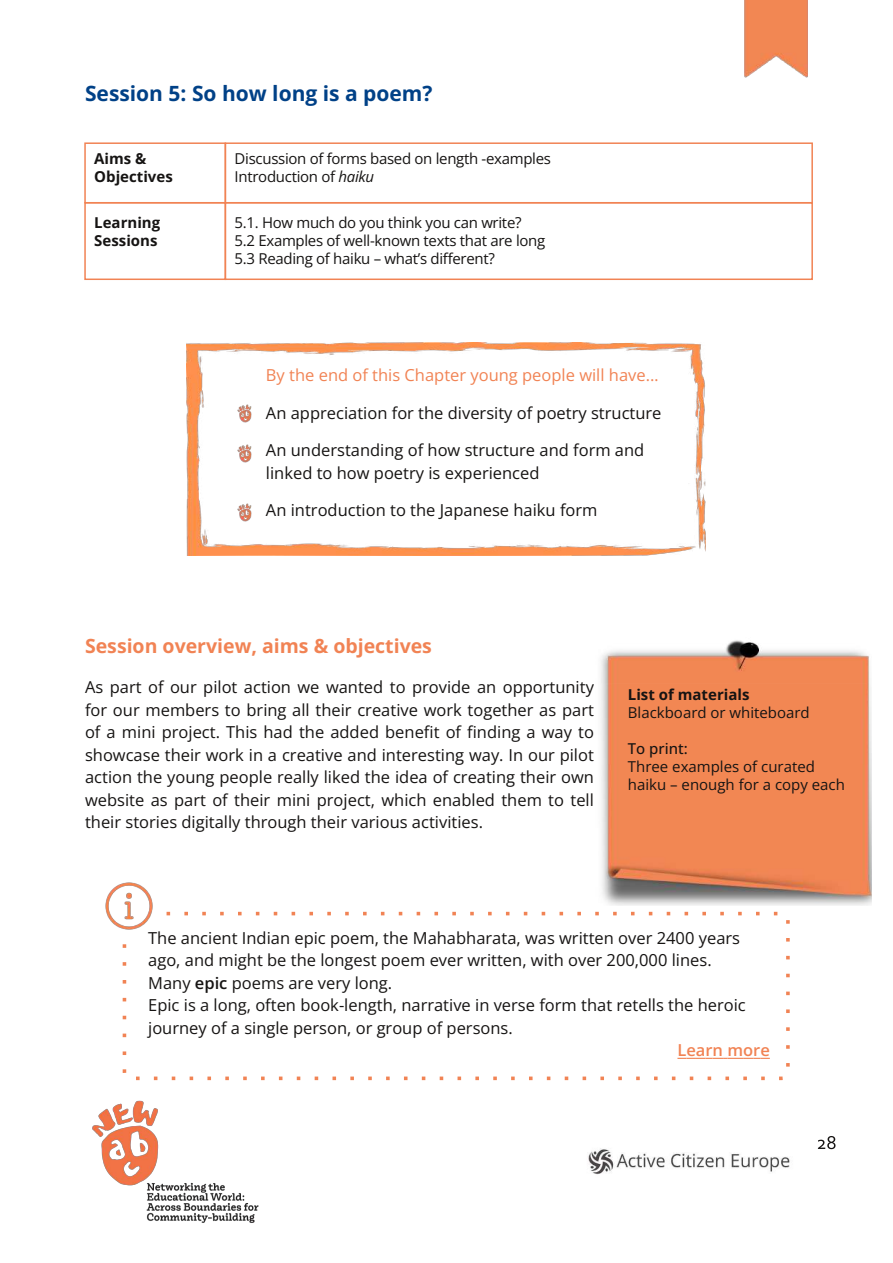
<style>
.page{position:relative;width:893px;height:1263px;background:#fff}
.page>*{position:absolute;margin:0;border:0;box-sizing:border-box;transform-origin:0 0}
.t1{font:700 21px "Open Sans";color:#004187}
.t2{font:700 19.5px "Open Sans";color:#f18354}
.t3{font:16.5px/22.5px "Open Sans";color:#161413}
.t4{font:16.5px "Open Sans";color:#f18354}
.t5{font:600 16.5px "Open Sans";color:#f18354}
.t6{font:15px/18px "Open Sans";letter-spacing:-.02em;color:#161413}
.t7{font:15px/18px "Open Sans";color:#161413}
.t8{font:700 15px/18px "Open Sans";color:#161413}
.t9{font:500 15px "Open Sans";color:#161413}
.s1{font-style:italic}
.s2{font-weight:600}
</style>
<div class="page">
<img style="left:92px;top:1100px;width:167px;height:123px">
<img style="left:588px;top:1148px;width:202px;height:27px">
<svg style="left:818px;top:1136px;width:17px;height:13px"></svg>
<img style="left:187px;top:342px;width:519px;height:213px">
<img style="left:236px;top:404px;width:16px;height:19px">
<img style="left:236px;top:444px;width:16px;height:19px">
<img style="left:236px;top:503px;width:16px;height:19px">
<div style="left:84px;top:142px;width:142px;height:61px;border:2px solid #f18354"></div>
<div style="left:225px;top:142px;width:588px;height:61px;border:2px solid #f18354"></div>
<div style="left:84px;top:202px;width:142px;height:78px;border:2px solid #f18354"></div>
<div style="left:225px;top:202px;width:588px;height:78px;border:2px solid #f18354"></div>
<img style="left:601px;top:640px;width:271px;height:266px">
<img style="left:744px;top:0;width:64px;height:78px">
<div style="left:123px;top:912px;width:667px;height:168px;border:4px dashed #f18354;border-radius:6px"></div>
<img style="left:105px;top:882px;width:49px;height:49px">
<svg style="left:677px;top:1058px;width:93px;height:1px"></svg>
<p class="t1" style="left:85px;top:79px;width:349px">Session 5: So how long is a poem?</p>
<p class="t8" style="left:94px;top:149px;width:80px">Aims &amp;<br>Objectives</p>
<p class="t6" style="left:235px;top:149px;width:318px">Discussion of forms based on length -examples<br>Introduction of <span class="s1">haiku</span></p>
<p class="t8" style="left:94px;top:213px;width:67px">Learning<br>Sessions</p>
<p class="t6" style="left:235px;top:213px;width:312px">5.1. How much do you think you can write?<br>5.2 Examples of well-known texts that are long<br>5.3 Reading of haiku – what’s different?</p>
<p class="t4" style="left:266px;top:363px;width:394px">By the end of this Chapter young people will have…</p>
<p class="t3" style="left:266px;top:401px;width:397px">An appreciation for the diversity of poetry structure</p>
<p class="t3" style="left:266px;top:438px;width:380px">An understanding of how structure and form and linked to how poetry is experienced</p>
<p class="t3" style="left:266px;top:498px;width:333px">An introduction to the Japanese haiku form</p>
<p class="t2" style="left:85px;top:632px;width:348px">Session overview, aims &amp; objectives</p>
<p class="t3" style="left:85px;top:675px;width:510px;text-align:justify">As part of our pilot action we wanted to provide an opportunity for our members to bring all their creative work together as part of a mini project. This had the added benefit of finding a way to showcase their work in a creative and interesting way. In our pilot action the young people really liked the idea of creating their own website as part of their mini project, which enabled them to tell their stories digitally through their various activities.</p>
<p class="t8" style="left:628px;top:685px;width:123px">List of materials</p>
<p class="t7" style="left:628px;top:703px;width:183px">Blackboard or whiteboard</p>
<p class="t9" style="left:628px;top:738px;width:61px">To print:</p>
<p class="t7" style="left:628px;top:757px;width:219px">Three examples of curated haiku – enough for a copy each</p>
<p class="t3" style="left:148px;top:926px;width:599px">The ancient Indian epic poem, the Mahabharata, was written over 2400 years ago, and might be the longest poem ever written, with over 200,000 lines.<br>Many <span class="s2">epic</span> poems are very long.<br>Epic is a long, often book-length, narrative in verse form that retells the heroic journey of a single person, or group of persons.</p>
<p class="t5" style="left:677px;top:1039px;width:94px">Learn more</p>
</div>
